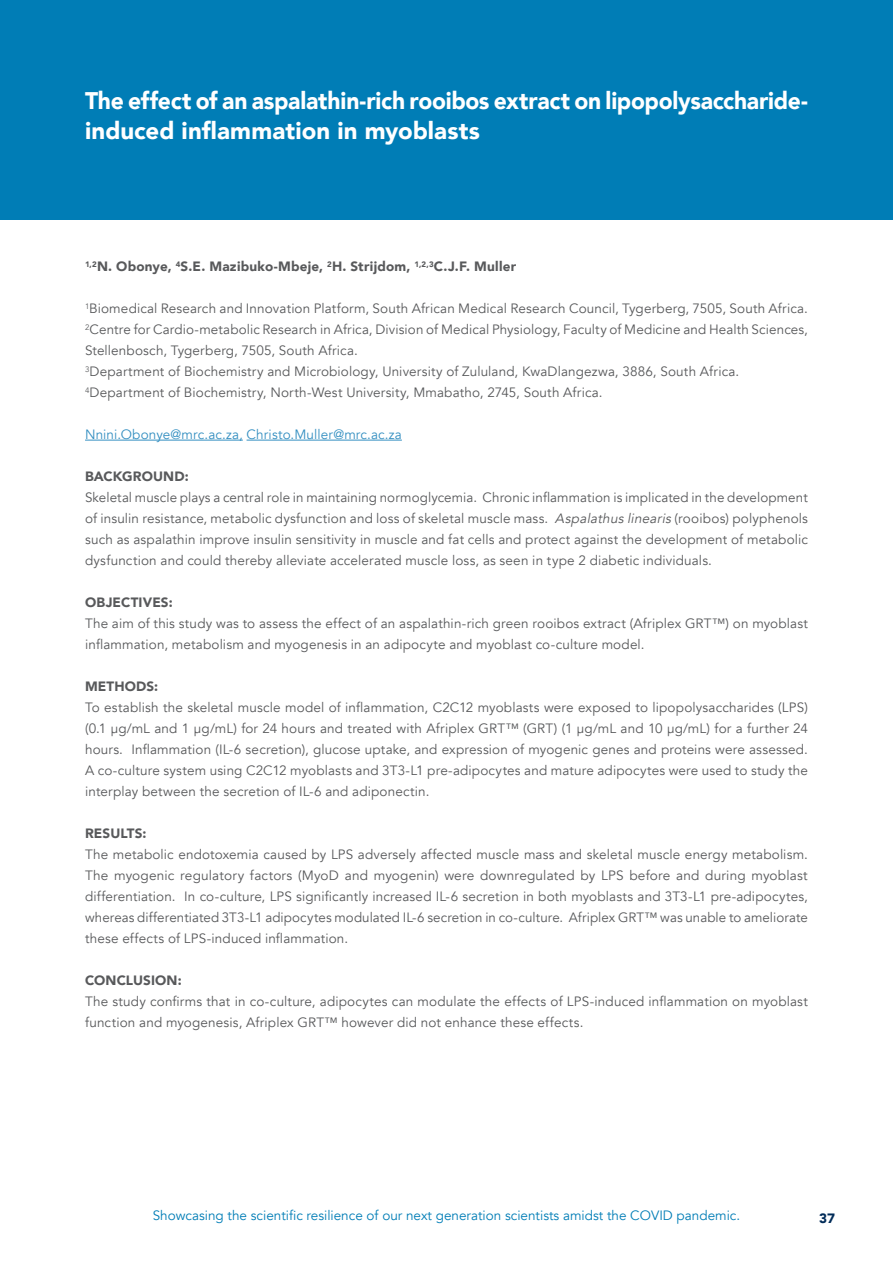
<style>
.page{position:relative;width:893px;height:1263px;background:#fff}
.page>*{position:absolute;margin:0;border:0;box-sizing:border-box;transform-origin:0 0}
.t1{font:900 24px/30px "Avenir";letter-spacing:-.01em;color:#fff;scale:.95 1}
.t2{font:13.5px/21px "Avenir";letter-spacing:.01em;color:#58595b}
.t3{font:900 13.5px "Avenir";letter-spacing:.01em;color:#58595b}
.t4{font:13.5px "Avenir";color:#007db6}
.t5{font:13.5px "Avenir";letter-spacing:.01em;color:#348fc1}
.t6{font:900 13.5px "Avenir";color:#002b58}
.s1{font-style:italic}
</style>
<div class="page">
<div style="left:0;top:0;width:893px;height:219px;background:#007db6"></div>
<hr style="left:85px;top:440px;width:158px;height:1px;background:#348fc1">
<hr style="left:247px;top:440px;width:155px;height:1px;background:#348fc1">
<h1 class="t1" style="left:85px;top:85px;width:762px">The effect of an aspalathin-rich rooibos extract on lipopolysaccharide&shy;induced inflammation in myoblasts</h1>
<p class="t3" style="left:85px;top:255px;width:433px"><sup>1,2</sup>N. Obonye, <sup>4</sup>S.E. Mazibuko-Mbeje, <sup>2</sup>H. Strijdom, <sup>1,2,3</sup>C.J.F. Muller</p>
<p class="t2" style="left:85px;top:298px;width:724px"><sup>1</sup>Biomedical Research and Innovation Platform, South African Medical Research Council, Tygerberg, 7505, South Africa.<br><sup>2</sup>Centre for Cardio-metabolic Research in Africa, Division of Medical Physiology, Faculty of Medicine and Health Sciences, Stellenbosch, Tygerberg, 7505, South Africa.<br><sup>3</sup>Department of Biochemistry and Microbiology, University of Zululand, KwaDlangezwa, 3886, South Africa.<br><sup>4</sup>Department of Biochemistry, North-West University, Mmabatho, 2745, South Africa.</p>
<p class="t5" style="left:85px;top:426px;width:318px">Nnini.Obonye@mrc.ac.za, Christo.Muller@mrc.ac.za</p>
<p class="t3" style="left:85px;top:465px;width:105px">BACKGROUND:</p>
<p class="t2" style="left:85px;top:487px;width:724px;text-align:justify">Skeletal muscle plays a central role in maintaining normoglycemia. Chronic inflammation is implicated in the development of insulin resistance, metabolic dysfunction and loss of skeletal muscle mass. <span class="s1">Aspalathus linearis</span> (rooibos) polyphenols such as aspalathin improve insulin sensitivity in muscle and fat cells and protect against the development of metabolic dysfunction and could thereby alleviate accelerated muscle loss, as seen in type 2 diabetic individuals.</p>
<p class="t3" style="left:85px;top:591px;width:89px">OBJECTIVES:</p>
<p class="t2" style="left:85px;top:613px;width:724px">The aim of this study was to assess the effect of an aspalathin-rich green rooibos extract (Afriplex GRT™) on myoblast inflammation, metabolism and myogenesis in an adipocyte and myoblast co-culture model.</p>
<p class="t3" style="left:85px;top:675px;width:75px">METHODS:</p>
<p class="t2" style="left:85px;top:697px;width:724px;text-align:justify">To establish the skeletal muscle model of inflammation, C2C12 myoblasts were exposed to lipopolysaccharides (LPS) (0.1 μg/mL and 1 μg/mL) for 24 hours and treated with Afriplex GRT™ (GRT) (1 μg/mL and 10 μg/mL) for a further 24 hours. Inflammation (IL-6 secretion), glucose uptake, and expression of myogenic genes and proteins were assessed.<br>A co-culture system using C2C12 myoblasts and 3T3-L1 pre-adipocytes and mature adipocytes were used to study the interplay between the secretion of IL-6 and adiponectin.</p>
<p class="t3" style="left:85px;top:822px;width:63px">RESULTS:</p>
<p class="t2" style="left:85px;top:844px;width:724px;text-align:justify">The metabolic endotoxemia caused by LPS adversely affected muscle mass and skeletal muscle energy metabolism.<br>The myogenic regulatory factors (MyoD and myogenin) were downregulated by LPS before and during myoblast differentiation. In co-culture, LPS significantly increased IL-6 secretion in both myoblasts and 3T3-L1 pre-adipocytes, whereas differentiated 3T3-L1 adipocytes modulated IL-6 secretion in co-culture. Afriplex GRT™ was unable to ameliorate these effects of LPS-induced inflammation.</p>
<p class="t3" style="left:85px;top:969px;width:98px">CONCLUSION:</p>
<p class="t2" style="left:85px;top:991px;width:724px">The study confirms that in co-culture, adipocytes can modulate the effects of LPS-induced inflammation on myoblast function and myogenesis, Afriplex GRT™ however did not enhance these effects.</p>
<p class="t4" style="left:153px;top:1207px;width:589px">Showcasing the scientific resilience of our next generation scientists amidst the COVID pandemic.</p>
<p class="t6" style="left:819px;top:1206px;width:17px">37</p>
</div>
